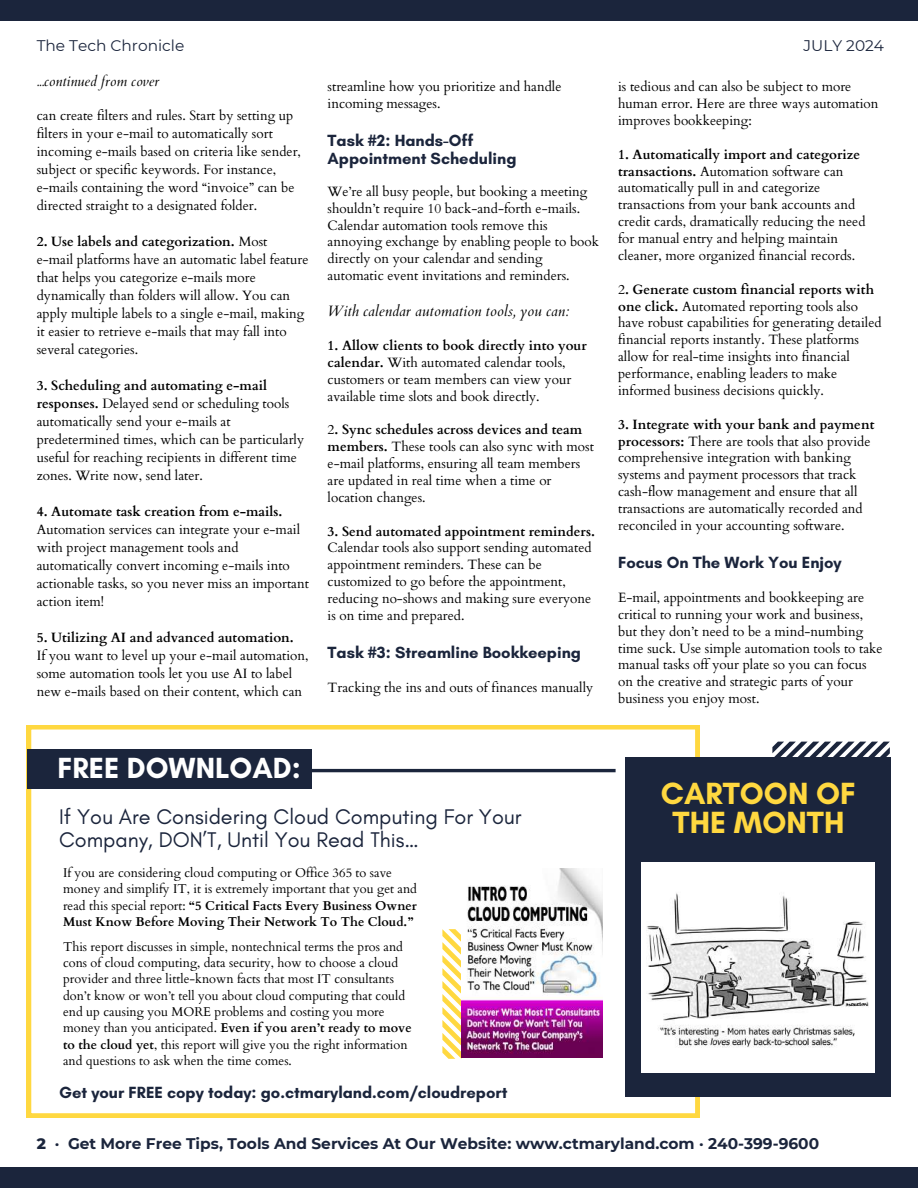
<style>
.page{position:relative;width:918px;height:1188px;background:#fff}
.page>*{position:absolute;margin:0;border:0;box-sizing:border-box;transform-origin:0 0}
.t1{font:700 31.2px/29.2px "Glacial Indifference";color:#ffd840;text-align:center}
.t2{font:700 29.7px "Glacial Indifference";color:#fff}
.t3{font:21.6px/23.7px "Glacial Indifference";color:#1b253c}
.t4{font:700 16.5px/18px "Glacial Indifference";color:#1b253c}
.t5{font:700 15.45px "Montserrat";color:#1b253c}
.t6{font:15.45px "Montserrat";color:#1b253c}
.t7{font:italic 15px "Cardo";color:#000}
.t8{font:italic 14.25px "Cardo";color:#000}
.t9{font:13.5px/16.8px "Cardo";color:#000}
.t10{font:700 13.5px "Cardo";color:#000}
.t11{font:12.75px/16.4px "Cardo";color:#000}
.s1{font-weight:700}
.s2{font-weight:800}
</style>
<div class="page">
<div style="left:0;top:1px;width:918px;height:20px;background:#1b253c"></div>
<div style="left:0;top:1168px;width:918px;height:20px;background:#1b253c"></div>
<svg style="left:773px;top:742px;width:117px;height:16px"></svg>
<svg style="left:27px;top:725px;width:673px;height:393px"></svg>
<div style="left:626px;top:758px;width:265px;height:339px;background:#1b253c"></div>
<div style="left:641px;top:863px;width:234px;height:210px;background:#fff"></div>
<img style="left:647px;top:893px;width:221px;height:155px">
<hr style="left:248px;top:769px;width:368px;height:3px;background:#1b253c">
<div style="left:27px;top:749px;width:284px;height:39px;background:#1b253c"></div>
<svg style="left:443px;top:929px;width:18px;height:130px"></svg>
<img style="left:462px;top:869px;width:140px;height:189px">
<p class="t6" style="left:37px;top:36px;width:149px">The Tech Chronicle</p>
<p class="t6" style="left:804px;top:36px;width:82px">JULY 2024</p>
<p class="t8" style="left:37px;top:72px;width:124px">...continued from cover</p>
<p class="t9" style="left:37px;top:107px;width:266px;line-height:18px">can create filters and rules. Start by setting up filters in your e-mail to automatically sort incoming e-mails based on criteria like sender, subject or specific keywords. For instance, e-mails containing the word “invoice” can be directed straight to a designated folder.</p>
<p class="t9" style="left:37px;top:233px;width:273px;line-height:18px"><span class="s1">2. Use labels and categorization.</span> Most<br>e-mail platforms have an automatic label feature that helps you categorize e-mails more dynamically than folders will allow. You can apply multiple labels to a single e-mail, making it easier to retrieve e-mails that may fall into several categories.</p>
<p class="t9" style="left:37px;top:377px;width:269px;line-height:18px"><span class="s1">3. Scheduling and automating e-mail responses.</span> Delayed send or scheduling tools automatically send your e-mails at predetermined times, which can be particularly useful for reaching recipients in different time zones. Write now, send later.</p>
<p class="t10" style="left:37px;top:503px;width:247px">4. Automate task creation from e-mails.</p>
<p class="t9" style="left:37px;top:521px;width:274px;line-height:18px">Automation services can integrate your e-mail with project management tools and automatically convert incoming e-mails into actionable tasks, so you never miss an important action item!</p>
<p class="t10" style="left:37px;top:629px;width:259px">5. Utilizing AI and advanced automation.</p>
<p class="t9" style="left:37px;top:647px;width:273px;line-height:18px">If you want to level up your e-mail automation, some automation tools let you use AI to label new e-mails based on their content, which can</p>
<p class="t9" style="left:328px;top:79px;width:235px">streamline how you prioritize and handle incoming messages.</p>
<p class="t4" style="left:328px;top:132px;width:190px">Task #2: Hands-Off<br>Appointment Scheduling</p>
<p class="t9" style="left:328px;top:183px;width:273px">We’re all busy people, but booking a meeting shouldn’t require 10 back-and-forth e-mails.<br>Calendar automation tools remove this annoying exchange by enabling people to book directly on your calendar and sending automatic event invitations and reminders.</p>
<p class="t7" style="left:328px;top:301px;width:243px">With calendar automation tools, you can:</p>
<p class="t9" style="left:328px;top:337px;width:261px"><span class="s1">1. Allow clients to book directly into your calendar.</span> With automated calendar tools, customers or team members can view your available time slots and book directly.</p>
<p class="t9" style="left:328px;top:422px;width:268px">2<span class="s1">. Sync schedules across devices and team members.</span> These tools can also sync with most e-mail platforms, ensuring all team members are updated in real time when a time or location changes.</p>
<p class="t10" style="left:328px;top:522px;width:269px">3. Send automated appointment reminders.</p>
<p class="t9" style="left:328px;top:540px;width:266px">Calendar tools also support sending automated appointment reminders. These can be customized to go before the appointment, reducing no-shows and making sure everyone is on time and prepared.</p>
<p class="t4" style="left:328px;top:643px;width:255px">Task #3: Streamline Bookkeeping</p>
<p class="t9" style="left:328px;top:679px;width:267px">Tracking the ins and outs of finances manually</p>
<p class="t9" style="left:618px;top:79px;width:262px">is tedious and can also be subject to more human error. Here are three ways automation improves bookkeeping:</p>
<p class="t9" style="left:618px;top:146px;width:249px"><span class="s1">1. Automatically import and categorize transactions.</span> Automation software can automatically pull in and categorize transactions from your bank accounts and credit cards, dramatically reducing the need for manual entry and helping maintain cleaner, more organized financial records.</p>
<p class="t9" style="left:618px;top:281px;width:265px">2<span class="s1">. Generate custom financial reports with one click.</span> Automated reporting tools also have robust capabilities for generating detailed financial reports instantly. These platforms allow for real-time insights into financial performance, enabling leaders to make informed business decisions quickly.</p>
<p class="t9" style="left:618px;top:416px;width:258px"><span class="s1">3. Integrate with your bank and payment processors:</span> There are tools that also provide comprehensive integration with banking systems and payment processors that track cash-flow management and ensure that all transactions are automatically recorded and reconciled in your accounting software.</p>
<p class="t4" style="left:618px;top:553px;width:225px">Focus On The Work You Enjoy</p>
<p class="t9" style="left:618px;top:589px;width:266px">E-mail, appointments and bookkeeping are critical to running your work and business, but they don’t need to be a mind-numbing time suck. Use simple automation tools to take manual tasks off your plate so you can focus on the creative and strategic parts of your business you enjoy most.</p>
<h2 class="t2" style="left:58px;top:750px;width:245px">FREE DOWNLOAD:</h2>
<h3 class="t3" style="left:59px;top:804px;width:464px">If You Are Considering Cloud Computing For Your<br>Company, DON’T, Until You Read This…</h3>
<p class="t11" style="left:63px;top:865px;width:356px">If you are considering cloud computing or Office 365 to save money and simplify IT, it is extremely important that you get and read this special report: <span class="s1">“5 Critical Facts Every Business Owner Must Know Before Moving Their Network To The Cloud.”</span></p>
<p class="t11" style="left:63px;top:938px;width:350px">This report discusses in simple, nontechnical terms the pros and cons of cloud computing, data security, how to choose a cloud provider and three little-known facts that most IT consultants don’t know or won’t tell you about cloud computing that could end up causing you MORE problems and costing you more money than you anticipated. <span class="s1">Even if you aren’t ready to move to the cloud yet</span>, this report will give you the right information and questions to ask when the time comes.</p>
<p class="t4" style="left:59px;top:1083px;width:450px">Get your FREE copy today: go.ctmaryland.com/cloudreport</p>
<h1 class="t1" style="left:661px;top:778px;width:197px">CARTOON OF<br>THE MONTH</h1>
<p class="t5" style="left:37px;top:1134px;width:784px"><span class="s2">2</span> · Get More Free Tips, Tools And Services At Our Website: www.ctmaryland.com · 240-399-9600</p>
</div>
